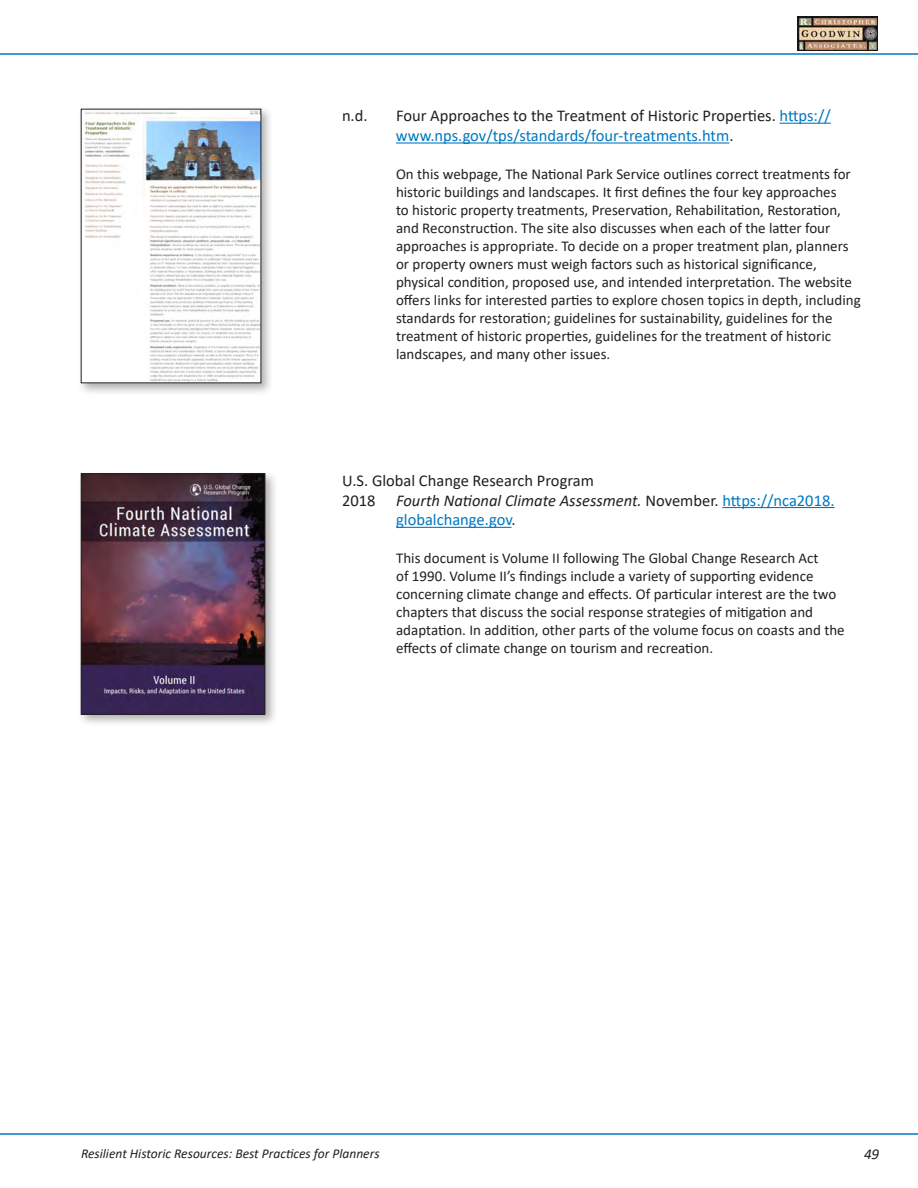
<style>
.page{position:relative;width:918px;height:1188px;background:#fff}
.page>*{position:absolute;margin:0;border:0;box-sizing:border-box;transform-origin:0 0}
.Reference{font:16.5px/19.8px "Calibri";color:#0177c1}
.Reference-2{font:italic 16.5px/19.8px "Calibri";color:#231f20}
.Reference-3{font:16.5px "Calibri";color:#231f20}
.Ref_Body{font:15px/18px "Calibri";color:#231f20}
.t1{font:italic 15px "Calibri";color:#231f20}
.t2{font:italic 13.5px "Calibri";color:#231f20}
.s1{color:#231f20}
.s2{font-style:normal}
.s3{font-style:normal;color:#0177c1}
</style>
<div class="page">
<img style="left:797px;top:17px;width:81px;height:34px">
<hr style="left:0;top:1133px;width:918px;height:2px;background:#0177c1">
<hr style="left:0;top:53px;width:918px;height:2px;background:#0177c1">
<div style="left:78px;top:105px;width:196px;height:291px;background:#231f20;opacity:.35"></div>
<img style="left:83px;top:111px;width:176px;height:270px">
<hr style="left:780px;top:123px;width:51px;height:1px;background:#0177c1">
<hr style="left:396px;top:142px;width:333px;height:2px;background:#0177c1">
<div style="left:78px;top:470px;width:200px;height:258px;background:#231f20;opacity:.35"></div>
<img style="left:83px;top:475px;width:180px;height:238px">
<div style="left:81px;top:473px;width:184px;height:242px;border:1px solid #231f20"></div>
<hr style="left:722px;top:507px;width:113px;height:1px;background:#0177c1">
<hr style="left:396px;top:527px;width:116px;height:1px;background:#0177c1">
<p class="Reference-3" style="left:342px;top:104px;width:27px">n.d.</p>
<p class="Reference" style="left:396px;top:106px;width:436px"><span class="s1">Four Approaches to the Treatment of Historic Properties.</span> https:// www.nps.gov/tps/standards/four-treatments.htm<span class="s1">.</span></p>
<p class="Ref_Body" style="left:396px;top:165px;width:466px">On this webpage, The National Park Service outlines correct treatments for historic buildings and landscapes. It first defines the four key approaches<br>to historic property treatments, Preservation, Rehabilitation, Restoration, and Reconstruction. The site also discusses when each of the latter four approaches is appropriate. To decide on a proper treatment plan, planners or property owners must weigh factors such as historical significance, physical condition, proposed use, and intended interpretation. The website offers links for interested parties to explore chosen topics in depth, including standards for restoration; guidelines for sustainability, guidelines for the treatment of historic properties, guidelines for the treatment of historic landscapes, and many other issues.</p>
<p class="Reference-3" style="left:342px;top:469px;width:253px">U.S. Global Change Research Program</p>
<p class="Reference-2" style="left:396px;top:490px;width:440px;text-indent:-54px"><span class="s2">2018</span> Fourth National Climate Assessment. <span class="s2">November.</span> <span class="s3">https://nca2018. globalchange.gov</span><span class="s2">.</span></p>
<p class="Ref_Body" style="left:396px;top:549px;width:450px">This document is Volume II following The Global Change Research Act<br>of 1990. Volume II’s findings include a variety of supporting evidence concerning climate change and effects. Of particular interest are the two chapters that discuss the social response strategies of mitigation and adaptation. In addition, other parts of the volume focus on coasts and the effects of climate change on tourism and recreation.</p>
<p class="t2" style="left:81px;top:1144px;width:300px">Resilient Historic Resources: Best Practices for Planners</p>
<p class="t1" style="left:864px;top:1143px;width:17px">49</p>
</div>
